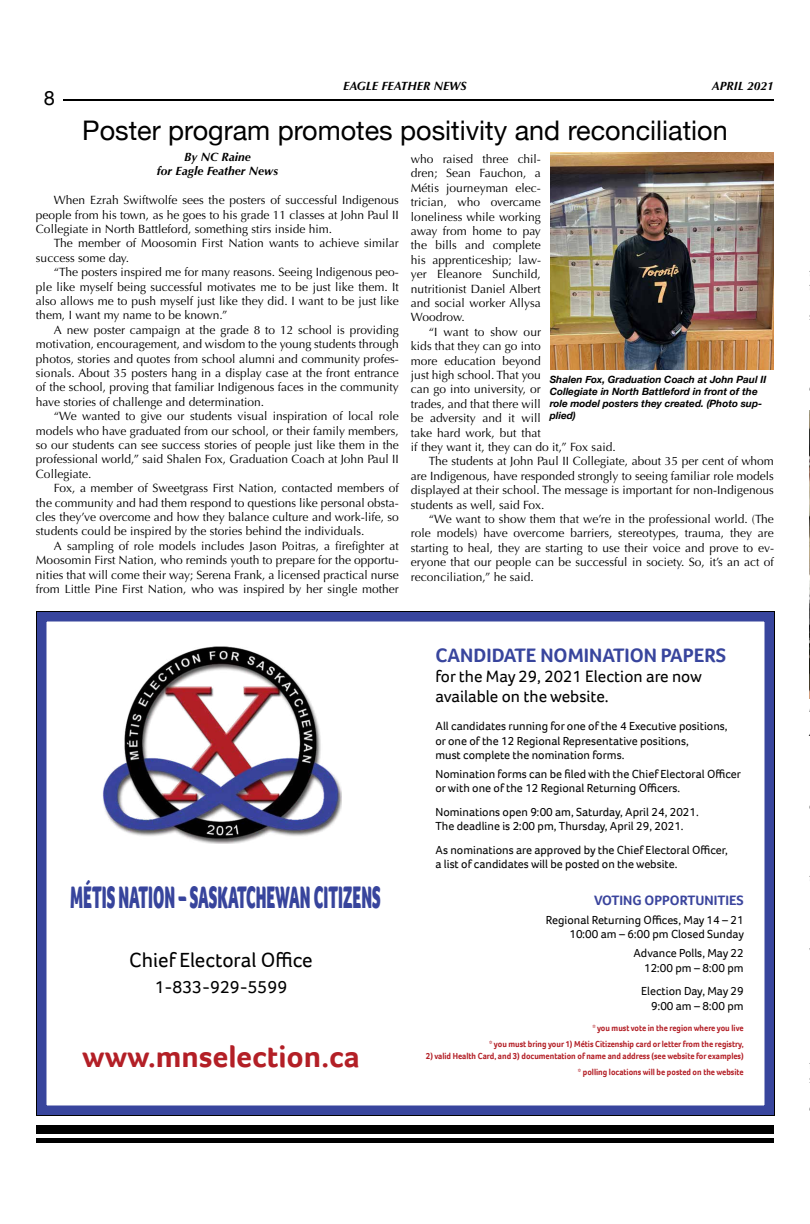
<style>
.page{position:relative;width:810px;height:1224px;background:#fff}
.page>*{position:absolute;margin:0;border:0;box-sizing:border-box;transform-origin:0 0}
.t1{font:900 32px "Foco";color:#37449c;scale:.5 1}
.t2{font:700 31px "Foco";color:#b31f26}
.t3{font:27px "Helvetica Neue";color:#000}
.t4{font:21px "Foco";color:#000}
.t5{font:700 20px "Foco";color:#38459d}
.t6{font:20px "Helvetica Neue";color:#000}
.t7{font:18px "Foco";color:#000}
.t8{font:17px/20.4px "Foco";color:#000}
.t9{font:700 14px "Foco";color:#3a449d}
.t10{font:12px/14.4px "Optima";color:#000;text-align:justify}
.t11{font:12px/14.4px "Foco";color:#000}
.t12{font:italic 700 12px/14.4px "Optima";color:#000;text-align:center}
.t13{font:italic 700 10px/12px "Helvetica Neue";color:#000}
.t14{font:700 9px/16.5px "Foco";color:#b31f26;text-align:right;scale:.9 1}
</style>
<div class="page">
<div style="left:36px;top:1138px;width:738px;height:5px;background:#000"></div>
<div style="left:36px;top:1125px;width:738px;height:9px;background:#000"></div>
<hr style="left:63px;top:99px;width:711px;height:2px;background:#000">
<img style="left:550px;top:152px;width:224px;height:217px">
<img style="left:102px;top:646px;width:239px;height:197px">
<div style="left:36px;top:612px;width:738px;height:504px;border:10px solid #38459d"></div>
<img style="left:809px;top:410px;width:1px;height:288px">
<h3 class="t6" style="left:44px;top:84px;width:13px">8</h3>
<p class="t12" style="left:343px;top:79px;width:125px">EAGLE FEATHER NEWS</p>
<p class="t12" style="left:712px;top:78px;width:64px">APRIL 2021</p>
<h3 class="t3" style="left:82px;top:111px;width:647px">Poster program promotes positivity and reconciliation</h3>
<p class="t12" style="left:157px;top:150px;width:123px">By NC Raine<br>for Eagle Feather News</p>
<p class="t10" style="left:36px;top:193px;width:365px;text-indent:18px">When Ezrah Swiftwolfe sees the posters of successful Indigenous people from his town, as he goes to his grade 11 classes at John Paul II Collegiate in North Battleford, something stirs inside him.</p>
<p class="t10" style="left:36px;top:236px;width:364px;text-indent:18px">The member of Moosomin First Nation wants to achieve similar success some day.</p>
<p class="t10" style="left:36px;top:265px;width:365px;text-indent:18px">“The posters inspired me for many reasons. Seeing Indigenous peo&shy;ple like myself being successful motivates me to be just like them. It also allows me to push myself just like they did. I want to be just like them, I want my name to be known.”</p>
<p class="t10" style="left:36px;top:323px;width:364px;text-indent:18px">A new poster campaign at the grade 8 to 12 school is providing motivation, encouragement, and wisdom to the young students through photos, stories and quotes from school alumni and community profes&shy;sionals. About 35 posters hang in a display case at the front entrance of the school, proving that familiar Indigenous faces in the community have stories of challenge and determination.</p>
<p class="t10" style="left:36px;top:409px;width:364px;text-indent:18px">“We wanted to give our students visual inspiration of local role models who have graduated from our school, or their family members, so our students can see success stories of people just like them in the professional world,” said Shalen Fox, Graduation Coach at John Paul II Collegiate.</p>
<p class="t10" style="left:36px;top:481px;width:364px;text-indent:18px">Fox, a member of Sweetgrass First Nation, contacted members of the community and had them respond to questions like personal obsta&shy;cles they’ve overcome and how they balance culture and work-life, so students could be inspired by the stories behind the individuals.</p>
<p class="t10" style="left:36px;top:539px;width:364px;text-indent:18px">A sampling of role models includes Jason Poitras, a firefighter at Moosomin First Nation, who reminds youth to prepare for the opportu&shy;nities that will come their way; Serena Frank, a licensed practical nurse from Little Pine First Nation, who was inspired by her single mother</p>
<p class="t10" style="left:411px;top:152px;width:132px">who raised three chil&shy;dren; Sean Fauchon, a Métis journeyman elec&shy;trician, who overcame loneliness while working away from home to pay the bills and complete his apprenticeship; law&shy;yer Eleanore Sunchild, nutritionist Daniel Albert and social worker Allysa Woodrow.</p>
<p class="t10" style="left:429px;top:325px;width:114px">“I want to show our</p>
<p class="t10" style="left:411px;top:339px;width:132px">kids that they can go into</p>
<p class="t10" style="left:411px;top:353px;width:132px">more education beyond</p>
<p class="t10" style="left:411px;top:368px;width:131px">just high school. That you</p>
<p class="t10" style="left:411px;top:382px;width:131px">can go into university, or</p>
<p class="t10" style="left:411px;top:397px;width:131px">trades, and that there will</p>
<p class="t10" style="left:411px;top:411px;width:131px">be adversity and it will</p>
<p class="t10" style="left:411px;top:425px;width:131px">take hard work, but that</p>
<p class="t10" style="left:411px;top:440px;width:206px">if they want it, they can do it,” Fox said.</p>
<p class="t10" style="left:429px;top:454px;width:346px">The students at John Paul II Collegiate, about 35 per cent of whom</p>
<p class="t10" style="left:411px;top:469px;width:364px">are Indigenous, have responded strongly to seeing familiar role models</p>
<p class="t10" style="left:411px;top:483px;width:364px">displayed at their school. The message is important for non-Indigenous</p>
<p class="t10" style="left:411px;top:497px;width:135px">students as well, said Fox.</p>
<p class="t10" style="left:429px;top:512px;width:346px">“We want to show them that we’re in the professional world. (The</p>
<p class="t10" style="left:411px;top:526px;width:364px">role models) have overcome barriers, stereotypes, trauma, they are</p>
<p class="t10" style="left:411px;top:541px;width:365px">starting to heal, they are starting to use their voice and prove to ev-</p>
<p class="t10" style="left:411px;top:555px;width:364px">eryone that our people can be successful in society. So, it’s an act of</p>
<p class="t10" style="left:411px;top:569px;width:124px">reconciliation,” he said.</p>
<p class="t13" style="left:550px;top:374px;width:218px">Shalen Fox, Graduation Coach at John Paul II Collegiate in North Battleford in front of the role model posters they created. (Photo sup&shy;plied)</p>
<h1 class="t1" style="left:70px;top:876px;width:623px">MÉTIS NATION – SASKATCHEWAN CITIZENS</h1>
<h3 class="t4" style="left:129px;top:946px;width:185px">Chief Electoral Office</h3>
<h3 class="t7" style="left:155px;top:975px;width:134px">1-833-929-5599</h3>
<h2 class="t2" style="left:82px;top:1036px;width:279px">www.mnselection.ca</h2>
<h3 class="t5" style="left:436px;top:642px;width:292px">CANDIDATE NOMINATION PAPERS</h3>
<h3 class="t8" style="left:436px;top:666px;width:268px">for the May 29, 2021 Election are now available on the website.</h3>
<p class="t11" style="left:436px;top:719px;width:294px">All candidates running for one of the 4 Executive positions, or one of the 12 Regional Representative positions,<br>must complete the nomination forms.</p>
<p class="t11" style="left:436px;top:767px;width:307px">Nomination forms can be filed with the Chief Electoral Officer or with one of the 12 Regional Returning Officers.</p>
<p class="t11" style="left:436px;top:805px;width:265px">Nominations open 9:00 am, Saturday, April 24, 2021.<br>The deadline is 2:00 pm, Thursday, April 29, 2021.</p>
<p class="t11" style="left:436px;top:842px;width:294px">As nominations are approved by the Chief Electoral Officer, a list of candidates will be posted on the website.</p>
<p class="t9" style="left:594px;top:891px;width:151px">VOTING OPPORTUNITIES</p>
<p class="t11" style="left:546px;top:913px;width:200px;text-align:right">Regional Returning Offices, May 14 – 21<br>10:00 am – 6:00 pm Closed Sunday</p>
<p class="t11" style="left:634px;top:946px;width:112px;text-align:right">Advance Polls, May 22<br>12:00 pm – 8:00 pm</p>
<p class="t11" style="left:641px;top:984px;width:104px;text-align:right">Election Day, May 29<br>9:00 am – 8:00 pm</p>
<p class="t14" style="left:489px;top:1019px;width:284px">* you must vote in the region where you live<br>* you must bring your 1) Métis Citizenship card or letter from the registry,</p>
<p class="t14" style="left:426px;top:1048px;width:355px">2) valid Health Card, and 3) documentation of name and address (see website for examples) * polling locations will be posted on the website</p>
</div>
